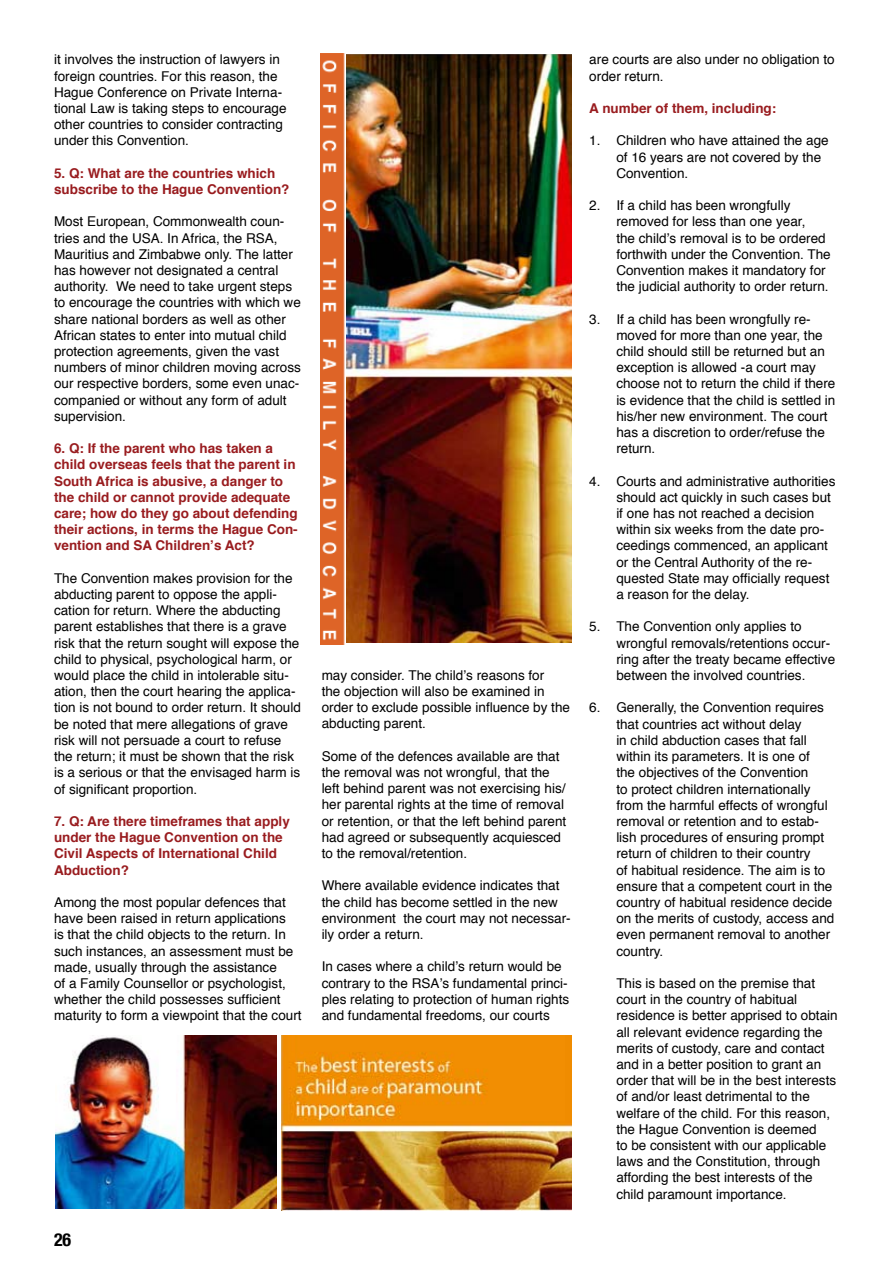
<style>
.page{position:relative;width:893px;height:1263px;background:#fff}
.page>*{position:absolute;margin:0;border:0;box-sizing:border-box;transform-origin:0 0}
.t1{font:700 condensed 18px "Helvetica Neue";color:#000}
.t2{font:13.5px/16.2px "Helvetica";color:#000}
.t3{font:700 13.5px/16.2px "Helvetica";color:#991c1f}
</style>
<div class="page">
<img style="left:346px;top:54px;width:225px;height:588px">
<img style="left:320px;top:54px;width:25px;height:590px">
<img style="left:282px;top:1036px;width:289px;height:174px">
<img style="left:56px;top:1035px;width:220px;height:174px">
<p class="t2" style="left:54px;top:51px;width:234px">it involves the instruction of lawyers in foreign countries. For this reason, the Hague Conference on Private Interna&shy;tional Law is taking steps to encourage other countries to consider contracting under this Convention.</p>
<p class="t3" style="left:54px;top:164px;width:237px">5. Q: What are the countries which subscribe to the Hague Convention?</p>
<p class="t2" style="left:54px;top:213px;width:248px">Most European, Commonwealth coun&shy;tries and the USA. In Africa, the RSA, Mauritius and Zimbabwe only. The latter has however not designated a central authority. We need to take urgent steps to encourage the countries with which we share national borders as well as other African states to enter into mutual child protection agreements, given the vast numbers of minor children moving across our respective borders, some even unac&shy;companied or without any form of adult supervision.</p>
<p class="t3" style="left:54px;top:440px;width:245px">6. Q: If the parent who has taken a child overseas feels that the parent in South Africa is abusive, a danger to the child or cannot provide adequate care; how do they go about defending their actions, in terms the Hague Con&shy;vention and SA Children’s Act?</p>
<p class="t2" style="left:54px;top:570px;width:248px">The Convention makes provision for the abducting parent to oppose the appli&shy;cation for return. Where the abducting parent establishes that there is a grave risk that the return sought will expose the child to physical, psychological harm, or would place the child in intolerable situ&shy;ation, then the court hearing the applica&shy;tion is not bound to order return. It should be noted that mere allegations of grave risk will not persuade a court to refuse the return; it must be shown that the risk is a serious or that the envisaged harm is of significant proportion.</p>
<p class="t3" style="left:54px;top:812px;width:237px">7. Q: Are there timeframes that apply under the Hague Convention on the<br>Civil Aspects of International Child<br>Abduction?</p>
<p class="t2" style="left:54px;top:894px;width:249px">Among the most popular defences that have been raised in return applications<br>is that the child objects to the return. In such instances, an assessment must be made, usually through the assistance<br>of a Family Counsellor or psychologist, whether the child possesses sufficient maturity to form a viewpoint that the court</p>
<h1 class="t1" style="left:54px;top:1229px;width:19px">26</h1>
<p class="t2" style="left:322px;top:666px;width:250px">may consider. The child’s reasons for<br>the objection will also be examined in order to exclude possible influence by the abducting parent.</p>
<p class="t2" style="left:322px;top:747px;width:246px">Some of the defences available are that the removal was not wrongful, that the left behind parent was not exercising his/ her parental rights at the time of removal or retention, or that the left behind parent had agreed or subsequently acquiesced to the removal/retention.</p>
<p class="t2" style="left:322px;top:877px;width:251px">Where available evidence indicates that the child has become settled in the new environment the court may not necessar&shy;ily order a return.</p>
<p class="t2" style="left:322px;top:958px;width:249px">In cases where a child’s return would be contrary to the RSA’s fundamental princi&shy;ples relating to protection of human rights and fundamental freedoms, our courts</p>
<p class="t2" style="left:589px;top:51px;width:247px">are courts are also under no obligation to order return.</p>
<p class="t3" style="left:589px;top:99px;width:189px">A number of them, including:</p>
<p class="t2" style="left:616px;top:132px;width:214px;text-indent:-27px">1. Children who have attained the age of 16 years are not covered by the<br>Convention.</p>
<p class="t2" style="left:616px;top:197px;width:216px;text-indent:-27px">2. If a child has been wrongfully removed for less than one year,<br>the child’s removal is to be ordered forthwith under the Convention. The Convention makes it mandatory for the judicial authority to order return.</p>
<p class="t2" style="left:616px;top:310px;width:221px;text-indent:-27px">3. If a child has been wrongfully re&shy;moved for more than one year, the child should still be returned but an exception is allowed -a court may choose not to return the child if there is evidence that the child is settled in his/her new environment. The court has a discretion to order/refuse the return.</p>
<p class="t2" style="left:616px;top:472px;width:221px;text-indent:-27px">4. Courts and administrative authorities should act quickly in such cases but if one has not reached a decision within six weeks from the date pro&shy;ceedings commenced, an applicant or the Central Authority of the re&shy;quested State may officially request a reason for the delay.</p>
<p class="t2" style="left:616px;top:618px;width:220px;text-indent:-27px">5. The Convention only applies to wrongful removals/retentions occur&shy;ring after the treaty became effective between the involved countries.</p>
<p class="t2" style="left:616px;top:699px;width:220px;text-indent:-27px">6. Generally, the Convention requires that countries act without delay<br>in child abduction cases that fall within its parameters. It is one of<br>the objectives of the Convention<br>to protect children internationally from the harmful effects of wrongful removal or retention and to estab&shy;lish procedures of ensuring prompt return of children to their country<br>of habitual residence. The aim is to ensure that a competent court in the country of habitual residence decide on the merits of custody, access and even permanent removal to another country.</p>
<p class="t2" style="left:616px;top:975px;width:223px">This is based on the premise that court in the country of habitual residence is better apprised to obtain all relevant evidence regarding the merits of custody, care and contact and in a better position to grant an order that will be in the best interests of and/or least detrimental to the welfare of the child. For this reason, the Hague Convention is deemed<br>to be consistent with our applicable laws and the Constitution, through affording the best interests of the child paramount importance.</p>
</div>
